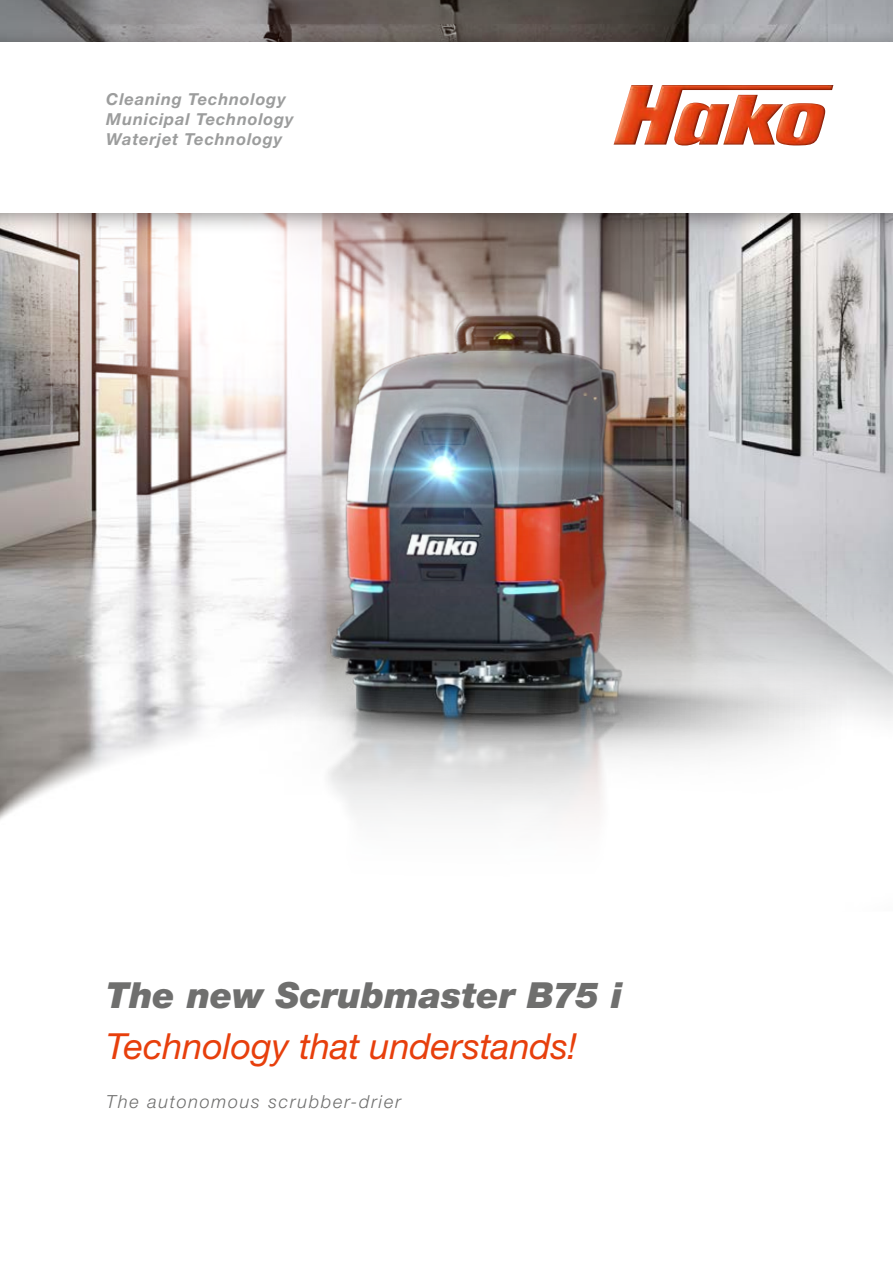
<style>
.page{position:relative;width:893px;height:1263px;background:#fff}
.page>*{position:absolute;margin:0;border:0;box-sizing:border-box;transform-origin:0 0}
.t1{font:italic 36px "Helvetica Neue LT Std";letter-spacing:-.005em;color:#e73f0c}
.t2{font:italic 900 36px "Helvetica Neue LT Std";letter-spacing:-.005em;color:#6f6f6e}
.t3{font:italic 300 18px "Helvetica Neue LT Std";letter-spacing:.095em;color:#6f6f6e}
.t4{font:italic 700 16.5px/19.8px "Helvetica Neue LT Std";letter-spacing:.05em;color:#9c9d9d}
</style>
<div class="page">
<img style="left:0;top:752px;width:137px;height:68px">
<img style="left:328px;top:263px;width:565px;height:555px">
<img style="left:0;top:0;width:762px;height:752px">
<div style="left:0;top:28px;width:893px;height:208px;background:#000;opacity:.4"></div>
<div style="left:0;top:43px;width:893px;height:170px;background:#fff"></div>
<img style="left:614px;top:85px;width:219px;height:61px">
<p class="t4" style="left:106px;top:89px;width:189px">Cleaning Technology<br>Municipal Technology<br>Waterjet Technology</p>
<h1 class="t2" style="left:106px;top:973px;width:518px">The new Scrubmaster B75 i</h1>
<h1 class="t1" style="left:106px;top:1024px;width:472px">Technology that understands!</h1>
<p class="t3" style="left:106px;top:1090px;width:296px">The autonomous scrubber-drier</p>
</div>
